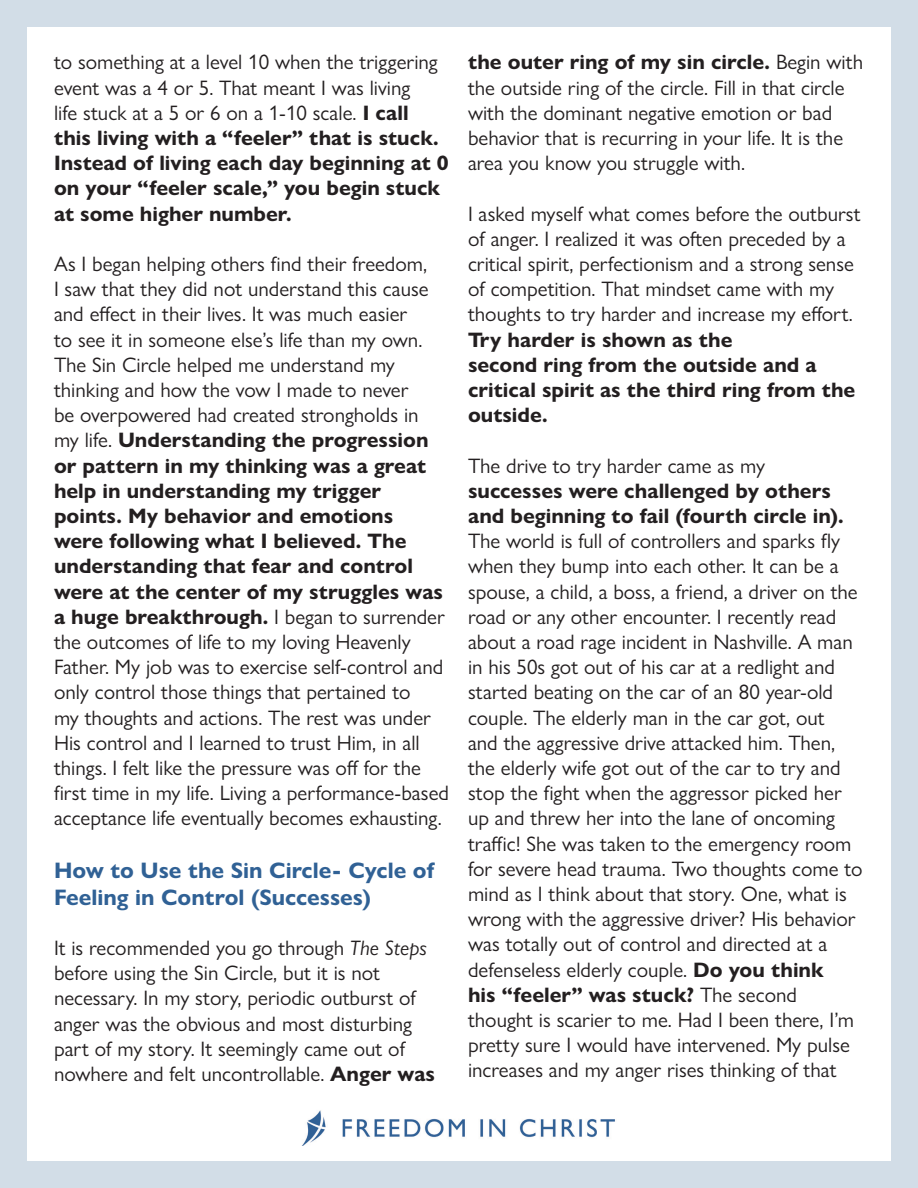
<style>
.page{position:relative;width:918px;height:1188px;background:#d2dde7}
.page>*{position:absolute;margin:0;border:0;box-sizing:border-box;transform-origin:0 0}
.t1{font:700 22.5px/27px "Gill Sans Nova";color:#306195}
.t2{font:21px/25.2px "Gill Sans Nova";color:#231f20}
.t3{font:700 21px/25.2px "Gill Sans Nova";color:#231f20}
.s1{font-weight:400}
.s2{font-weight:700}
.s3{font-style:italic}
</style>
<div class="page">
<div style="left:27px;top:27px;width:864px;height:1134px;background:#fff"></div>
<img style="left:302px;top:1110px;width:313px;height:35px">
<p class="t3" style="left:54px;top:50px;width:396px"><span class="s1">to something at a level 10 when the triggering event was a 4 or 5. That meant I was living<br>life stuck at a 5 or 6 on a 1-10 scale.</span> I call this living with a “feeler” that is stuck.<br>Instead of living each day beginning at 0 on your “feeler scale,” you begin stuck at some higher number.</p>
<p class="t2" style="left:54px;top:251px;width:397px">As I began helping others find their freedom,<br>I saw that they did not understand this cause and effect in their lives. It was much easier<br>to see it in someone else’s life than my own.<br>The Sin Circle helped me understand my thinking and how the vow I made to never<br>be overpowered had created strongholds in<br>my life. <span class="s2">Understanding the progression or pattern in my thinking was a great help in understanding my trigger points. My behavior and emotions<br>were following what I believed. The understanding that fear and control were at the center of my struggles was a huge breakthrough.</span> I began to surrender the outcomes of life to my loving Heavenly Father. My job was to exercise self-control and only control those things that pertained to<br>my thoughts and actions. The rest was under His control and I learned to trust Him, in all things. I felt like the pressure was off for the first time in my life. Living a performance-based acceptance life eventually becomes exhausting.</p>
<p class="t1" style="left:54px;top:856px;width:382px">How to Use the Sin Circle- Cycle of<br>Feeling in Control (Successes)</p>
<p class="t2" style="left:54px;top:935px;width:383px">It is recommended you go through <span class="s3">The Steps </span>before using the Sin Circle, but it is not necessary. In my story, periodic outburst of anger was the obvious and most disturbing part of my story. It seemingly came out of nowhere and felt uncontrollable. <span class="s2">Anger was</span></p>
<p class="t2" style="left:468px;top:49px;width:397px"><span class="s2">the outer ring of my sin circle.</span> Begin with the outside ring of the circle. Fill in that circle with the dominant negative emotion or bad behavior that is recurring in your life. It is the area you know you struggle with.</p>
<p class="t2" style="left:468px;top:201px;width:394px">I asked myself what comes before the outburst of anger. I realized it was often preceded by a critical spirit, perfectionism and a strong sense of competition. That mindset came with my thoughts to try harder and increase my effort.<br><span class="s2">Try harder is shown as the</span></p>
<p class="t3" style="left:468px;top:352px;width:389px">second ring from the outside and a critical spirit as the third ring from the outside.</p>
<p class="t2" style="left:468px;top:453px;width:396px">The drive to try harder came as my <span class="s2">successes were challenged by others and beginning to fail (fourth circle in).<br></span>The world is full of controllers and sparks fly when they bump into each other. It can be a spouse, a child, a boss, a friend, a driver on the road or any other encounter. I recently read about a road rage incident in Nashville. A man in his 50s got out of his car at a redlight and started beating on the car of an 80 year-old couple. The elderly man in the car got, out<br>and the aggressive drive attacked him. Then, the elderly wife got out of the car to try and stop the fight when the aggressor picked her up and threw her into the lane of oncoming traffic! She was taken to the emergency room for severe head trauma. Two thoughts come to mind as I think about that story. One, what is wrong with the aggressive driver? His behavior was totally out of control and directed at a defenseless elderly couple. <span class="s2">Do you think<br>his “feeler” was stuck?</span> The second thought is scarier to me. Had I been there, I’m pretty sure I would have intervened. My pulse increases and my anger rises thinking of that</p>
</div>
